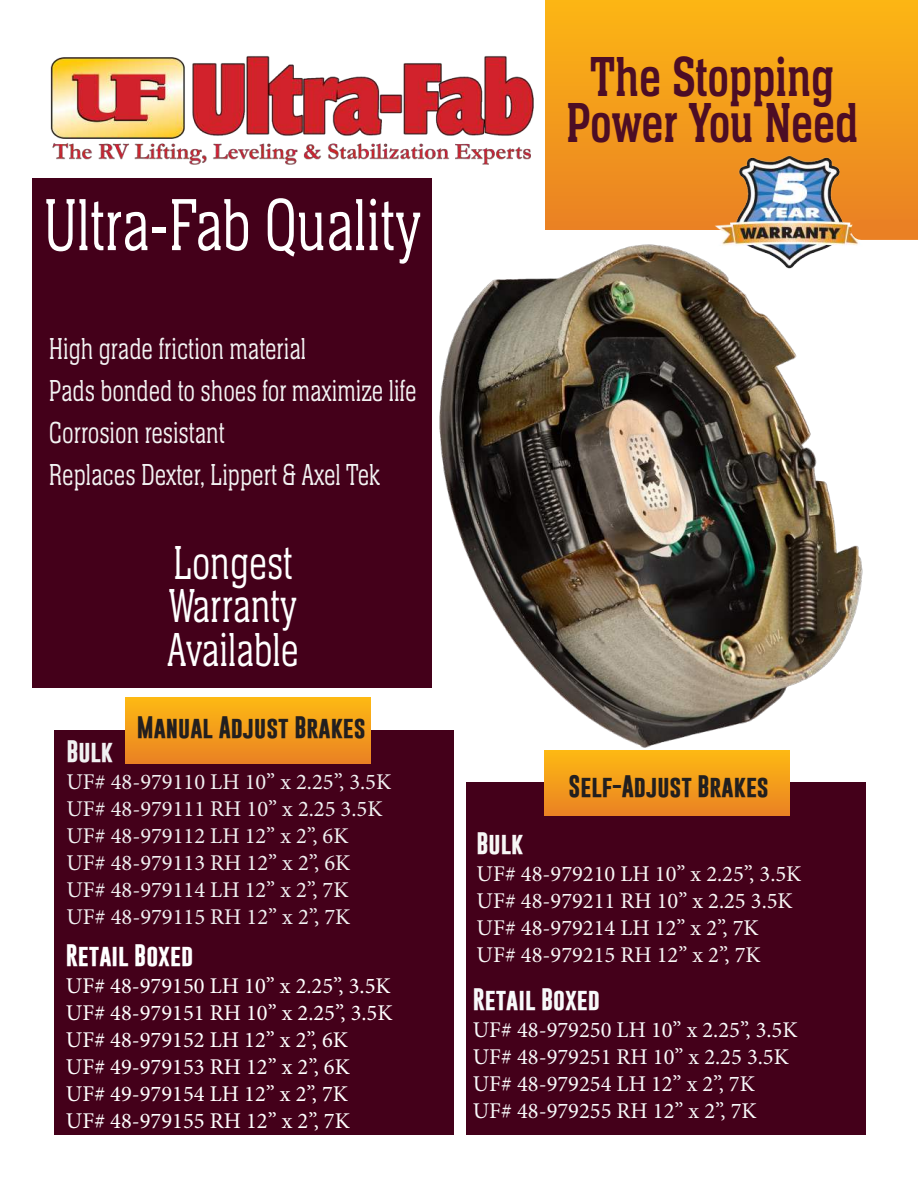
<style>
.page{position:relative;width:918px;height:1188px;background:#fff}
.page>*{position:absolute;margin:0;border:0;box-sizing:border-box;transform-origin:0 0}
.t1{font:300 76.5px "Neue Aachen Pro";color:#fff;scale:.79 1}
.t2{font:58.5px/46.5px "Neue Aachen Pro";color:#4d0d25;text-align:center;scale:.79 1}
.t3{font:300 49.5px/43.2px "Neue Aachen Pro";color:#fff;scale:.79 1}
.t4{font:300 31.5px/42px "Neue Aachen Pro";color:#f2f2f2;scale:.79 1}
.t5{font:22.5px/27px "Minion Pro";color:#fff}
.t6{font:22.5px/27px "Minion Pro";color:#f1f1f2}
.t7{font:22.5px/27px "Minion Pro";color:#f8f9fa}
.t8{font:22.5px/27px "Minion Pro";color:#f8f7f6}
.t9{font:700 22.5px "Gobold";color:#221f1f}
.t10{font:700 22.5px "Gobold";color:#fff}
.t11{font:700 22.5px "Gobold";color:#f8f9fa}
.t12{font:700 22.5px "Gobold";color:#f1f1f2}
.t13{font:700 22.5px "Gobold";color:#f8f7f6}
</style>
<div class="page">
<div style="left:466px;top:783px;width:400px;height:352px;background:#44001a"></div>
<div style="left:32px;top:178px;width:400px;height:510px;background:#44001a"></div>
<div style="left:546px;top:0;width:372px;height:230px;background:linear-gradient(to bottom,#fcb614,#ea8124)"></div>
<img style="left:50px;top:56px;width:484px;height:109px">
<div style="left:54px;top:730px;width:400px;height:405px;background:#44001a"></div>
<img style="left:439px;top:244px;width:424px;height:504px">
<img style="left:714px;top:155px;width:151px;height:113px">
<div style="left:125px;top:698px;width:245px;height:65px;background:linear-gradient(to bottom,#fdb913,#ea8223)"></div>
<div style="left:544px;top:750px;width:245px;height:66px;background:linear-gradient(to bottom,#feb913,#ea8223)"></div>
<div style="left:861px;top:220px;width:57px;height:20px;background:#ea8024"></div>
<h1 class="t1" style="left:44px;top:198px;width:479px">Ultra-Fab Quality</h1>
<h3 class="t4" style="left:49px;top:330px;width:467px">High grade friction material<br>Pads bonded to shoes for maximize life<br>Corrosion resistant<br>Replaces Dexter, Lippert &amp; Axel Tek</h3>
<h3 class="t3" style="left:167px;top:545px;width:168px">Longest<br>Warranty<br>Available</h3>
<p class="t9" style="left:137px;top:717px;width:230px">Manual Adjust Brakes</p>
<p class="t12" style="left:66px;top:741px;width:48px">Bulk</p>
<p class="t6" style="left:66px;top:769px;width:326px">UF# 48-979110 LH 10” x 2.25”, 3.5K<br>UF# 48-979111 RH 10” x 2.25 3.5K<br>UF# 48-979112 LH 12” x 2”, 6K<br>UF# 48-979113 RH 12” x 2”, 6K<br>UF# 48-979114 LH 12” x 2”, 7K<br>UF# 48-979115 RH 12” x 2”, 7K</p>
<p class="t10" style="left:66px;top:945px;width:129px">Retail Boxed</p>
<p class="t5" style="left:66px;top:973px;width:328px">UF# 48-979150 LH 10” x 2.25”, 3.5K<br>UF# 48-979151 RH 10” x 2.25”, 3.5K<br>UF# 48-979152 LH 12” x 2”, 6K<br>UF# 49-979153 RH 12” x 2”, 6K<br>UF# 49-979154 LH 12” x 2”, 7K<br>UF# 48-979155 RH 12” x 2”, 7K</p>
<h2 class="t2" style="left:566px;top:58px;width:372px">The Stopping<br>Power You Need</h2>
<p class="t9" style="left:569px;top:776px;width:202px">Self-Adjust Brakes</p>
<p class="t13" style="left:477px;top:833px;width:48px">Bulk</p>
<p class="t8" style="left:477px;top:860px;width:326px">UF# 48-979210 LH 10” x 2.25”, 3.5K<br>UF# 48-979211 RH 10” x 2.25 3.5K<br>UF# 48-979214 LH 12” x 2”, 7K<br>UF# 48-979215 RH 12” x 2”, 7K</p>
<p class="t11" style="left:473px;top:989px;width:129px">Retail Boxed</p>
<p class="t7" style="left:473px;top:1017px;width:326px">UF# 48-979250 LH 10” x 2.25”, 3.5K<br>UF# 48-979251 RH 10” x 2.25 3.5K<br>UF# 48-979254 LH 12” x 2”, 7K<br>UF# 48-979255 RH 12” x 2”, 7K</p>
</div>
